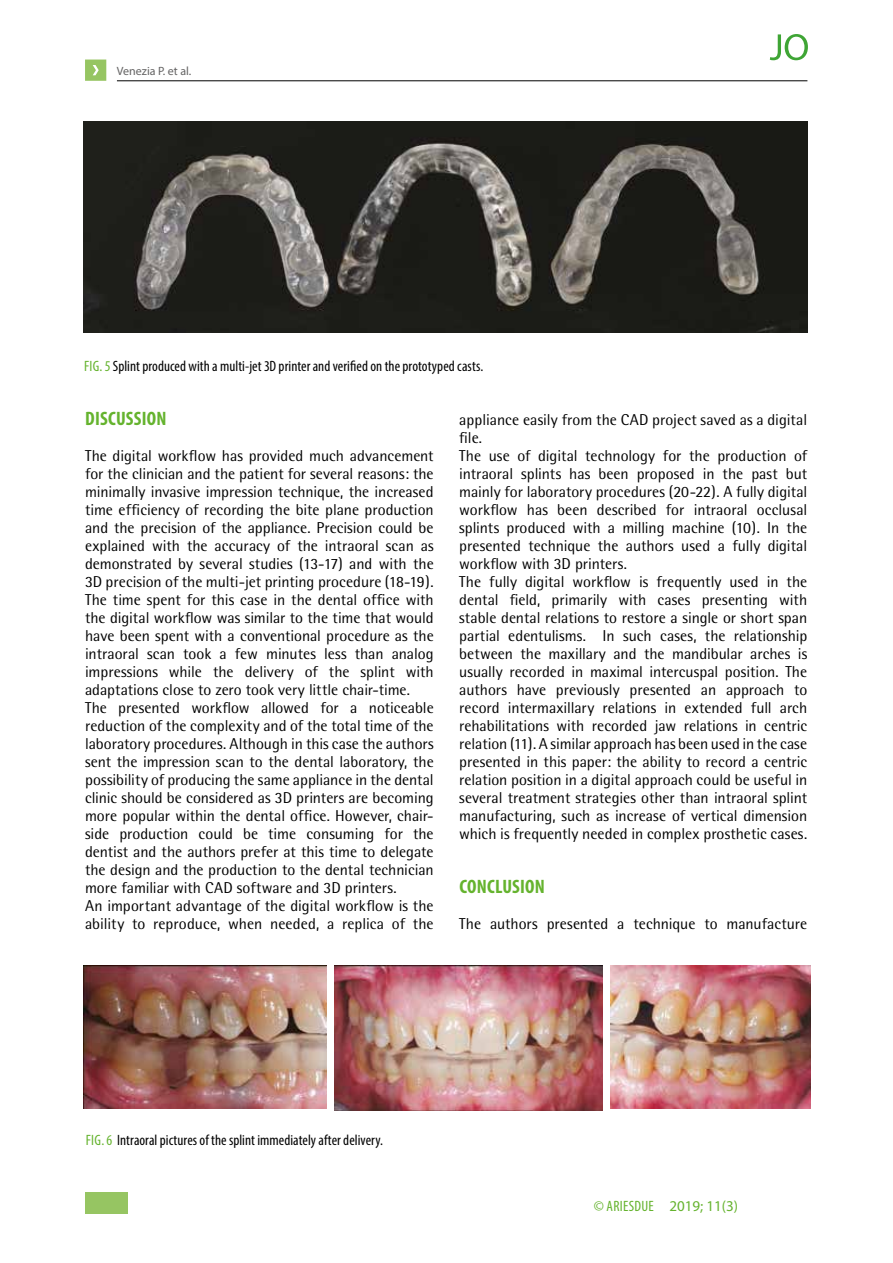
<style>
.page{position:relative;width:893px;height:1263px;background:#fff}
.page>*{position:absolute;margin:0;border:0;box-sizing:border-box;transform-origin:0 0}
.t1{font:700 condensed 19.5px "Myriad Pro";letter-spacing:.01em;color:#65b32e}
.t2{font:15.75px/18px "Rotis Semi Sans";color:#000}
.t3{font:condensed 15px "Myriad Pro";letter-spacing:.005em;color:#000}
.t4{font:15px "Myriad Pro";color:#65b32e}
.t5{font:12px "Myriad Pro";color:#646363}
.s1{color:#65b32e}
.s2{font-stretch:condensed}
</style>
<div class="page">
<div style="left:85px;top:1193px;width:43px;height:21px;background:#96c562"></div>
<svg style="left:85px;top:60px;width:21px;height:21px"></svg>
<hr style="left:117px;top:81px;width:690px;height:1px;background:#000">
<svg style="left:770px;top:34px;width:38px;height:26px"></svg>
<img style="left:84px;top:122px;width:723px;height:210px">
<img style="left:84px;top:965px;width:243px;height:144px">
<img style="left:334px;top:965px;width:268px;height:146px">
<img style="left:610px;top:965px;width:201px;height:143px">
<p class="t5" style="left:117px;top:63px;width:76px">Venezia P. et al.</p>
<p class="t3" style="left:84px;top:357px;width:401px"><span class="s1">FIG. 5</span> Splint produced with a multi-jet 3D printer and verified on the prototyped casts.</p>
<p class="t1" style="left:85px;top:406px;width:83px">DISCUSSION</p>
<p class="t2" style="left:85px;top:447px;width:350px">The digital workflow has provided much advancement for the clinician and the patient for several reasons: the minimally invasive impression technique, the increased time efficiency of recording the bite plane production and the precision of the appliance. Precision could be explained with the accuracy of the intraoral scan as demonstrated by several studies (13-17) and with the 3D precision of the multi-jet printing procedure (18-19).<br>The time spent for this case in the dental office with the digital workflow was similar to the time that would have been spent with a conventional procedure as the intraoral scan took a few minutes less than analog impressions while the delivery of the splint with adaptations close to zero took very little chair-time.<br>The presented workflow allowed for a noticeable reduction of the complexity and of the total time of the laboratory procedures. Although in this case the authors sent the impression scan to the dental laboratory, the possibility of producing the same appliance in the dental clinic should be considered as 3D printers are becoming more popular within the dental office. However, chair&shy;side production could be time consuming for the dentist and the authors prefer at this time to delegate the design and the production to the dental technician more familiar with CAD software and 3D printers.<br>An important advantage of the digital workflow is the ability to reproduce, when needed, a replica of the</p>
<p class="t2" style="left:459px;top:411px;width:349px">appliance easily from the CAD project saved as a digital file.<br>The use of digital technology for the production of intraoral splints has been proposed in the past but mainly for laboratory procedures (20-22). A fully digital workflow has been described for intraoral occlusal splints produced with a milling machine (10). In the presented technique the authors used a fully digital workflow with 3D printers.<br>The fully digital workflow is frequently used in the dental field, primarily with cases presenting with stable dental relations to restore a single or short span partial edentulisms. In such cases, the relationship between the maxillary and the mandibular arches is usually recorded in maximal intercuspal position. The authors have previously presented an approach to record intermaxillary relations in extended full arch rehabilitations with recorded jaw relations in centric relation (11). A similar approach has been used in the case presented in this paper: the ability to record a centric relation position in a digital approach could be useful in several treatment strategies other than intraoral splint manufacturing, such as increase of vertical dimension which is frequently needed in complex prosthetic cases.</p>
<p class="t1" style="left:459px;top:874px;width:87px">CONCLUSION</p>
<p class="t2" style="left:459px;top:915px;width:349px">The authors presented a technique to manufacture</p>
<p class="t3" style="left:86px;top:1131px;width:299px"><span class="s1">FIG. 6</span> Intraoral pictures of the splint immediately after delivery.</p>
<p class="t4" style="left:594px;top:1197px;width:146px"><span class="s2">© ARIESDUE</span> 2019; 11(3)</p>
</div>
